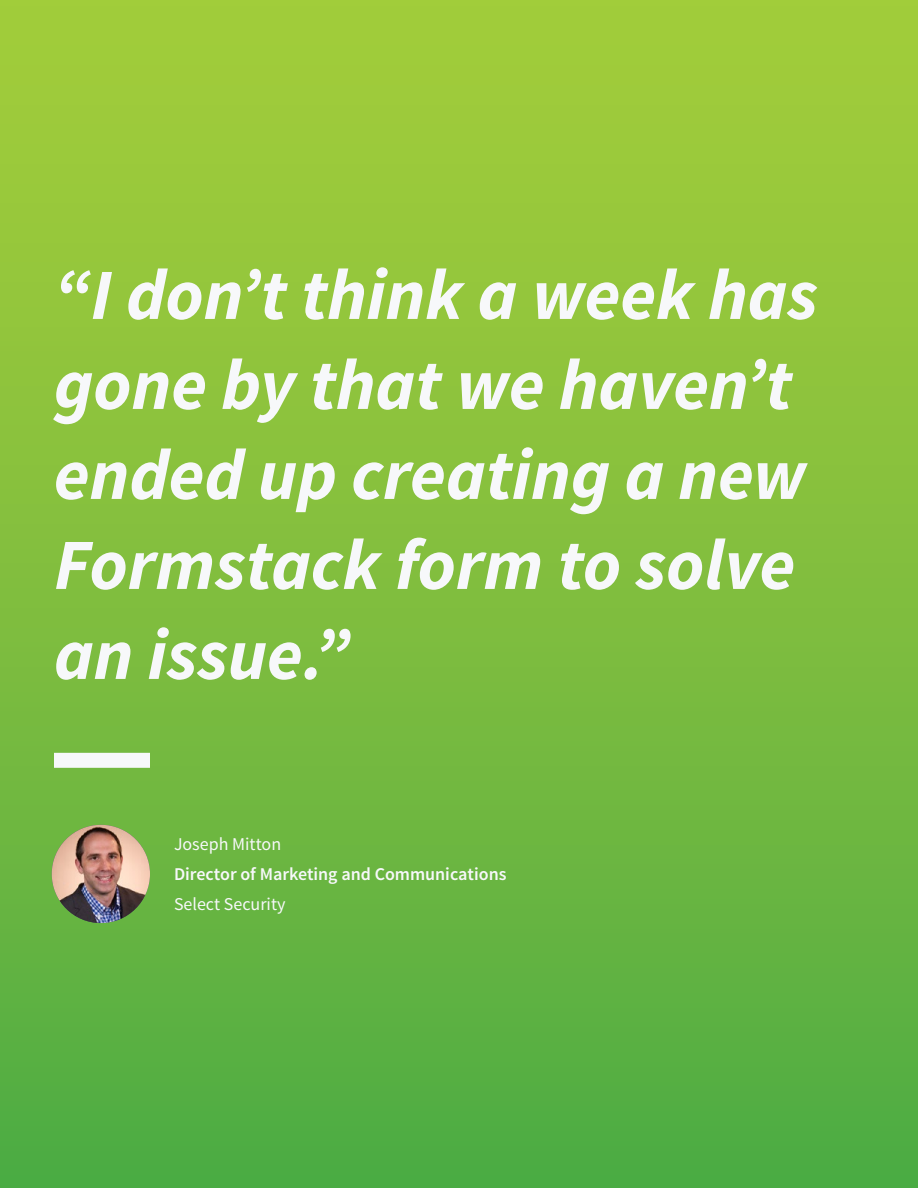
<style>
.page{position:relative;width:918px;height:1188px;background:#fff}
.page>*{position:absolute;margin:0;border:0;box-sizing:border-box;transform-origin:0 0}
.t1{font:italic 700 72px/90px "Source Sans Pro";color:#f7f8fa}
.t2{font:600 18px "Source Sans Pro";color:#f7f8fa}
.t3{font:18px "Source Sans Pro";color:#f7f8fa}
</style>
<div class="page">
<div style="left:0;top:0;width:918px;height:1188px;background:linear-gradient(to bottom,#a9ce3a,#51ac43)"></div>
<div style="left:54px;top:753px;width:96px;height:15px;background:#f7f8fa"></div>
<img style="left:52px;top:825px;width:98px;height:98px;border-radius:49px">
<p class="t1" style="left:54px;top:250px;width:765px">“I don’t think a week has gone by that we haven’t ended up creating a new<br>Formstack form to solve an issue.”</p>
<p class="t3" style="left:174px;top:833px;width:109px">Joseph Mitton</p>
<p class="t2" style="left:174px;top:863px;width:334px">Director of Marketing and Communications</p>
<p class="t3" style="left:174px;top:893px;width:113px">Select Security</p>
</div>
